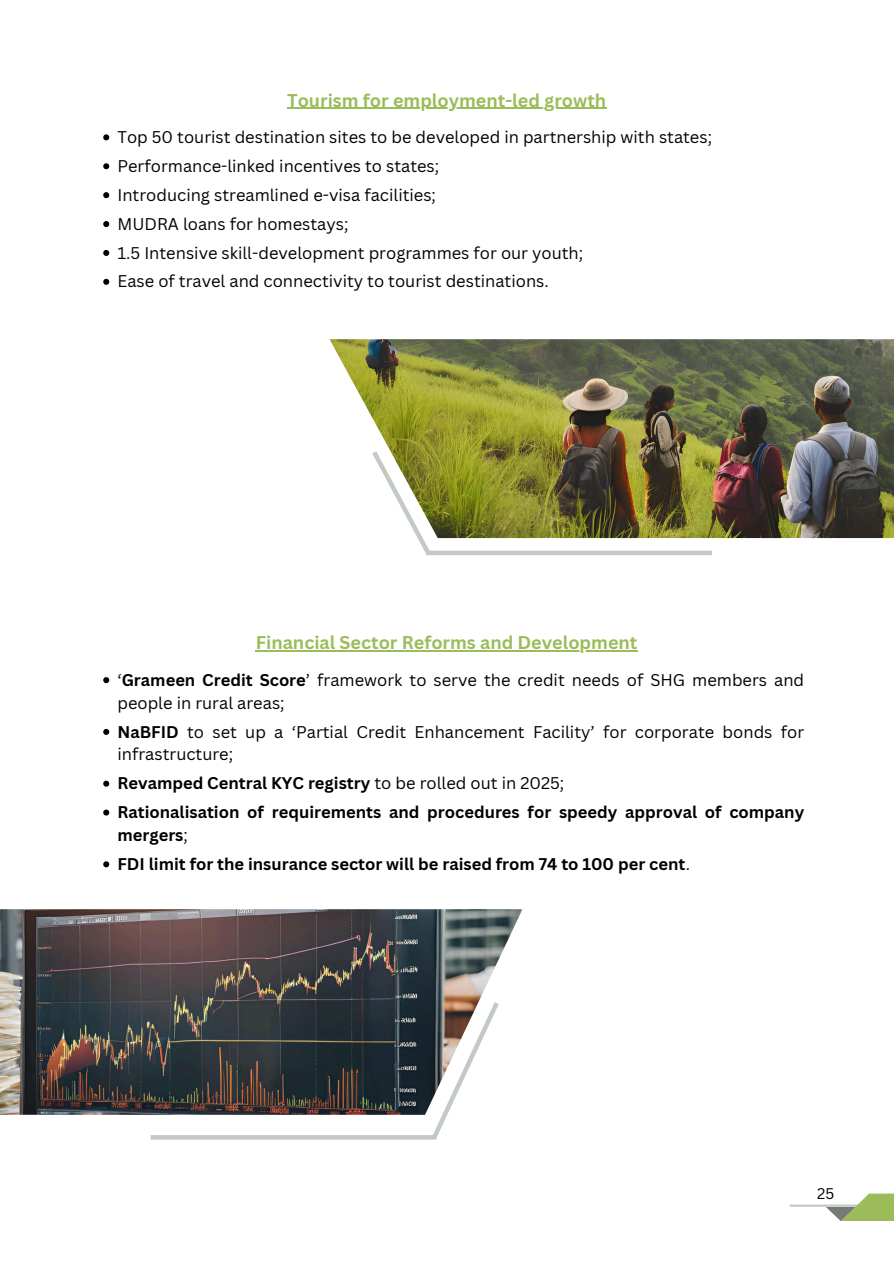
<style>
.page{position:relative;width:894px;height:1264px;background:#fff}
.page>*{position:absolute;margin:0;border:0;box-sizing:border-box;transform-origin:0 0}
.t1{font:700 18px "Canva Sans";color:#9bbc59}
.t2{font:16.5px/22.8px "Canva Sans";color:#000}
.t3{font:700 16.5px/22.8px "Canva Sans";color:#000}
.t4{font:15px "Canva Sans";color:#000}
.s1{font-weight:700}
.s2{font-weight:400}
</style>
<div class="page">
<hr style="left:789px;top:1204px;width:104px;height:2px;background:#c2cac2">
<svg style="left:825px;top:1206px;width:15px;height:15px"></svg>
<svg style="left:840px;top:1193px;width:53px;height:28px"></svg>
<img style="left:0;top:909px;width:522px;height:205px">
<hr style="left:150px;top:1135px;width:286px;height:4px;background:#c2cac2">
<svg style="left:428px;top:997px;width:74px;height:143px"></svg>
<img style="left:329px;top:339px;width:564px;height:199px">
<div style="left:426px;top:550px;width:285px;height:5px;background:#c2cac2"></div>
<svg style="left:368px;top:446px;width:66px;height:110px"></svg>
<hr style="left:287px;top:108px;width:319px;height:1px;background:#9bbc59">
<svg style="left:103px;top:134px;width:6px;height:6px"></svg>
<svg style="left:103px;top:163px;width:6px;height:6px"></svg>
<svg style="left:103px;top:192px;width:6px;height:6px"></svg>
<svg style="left:103px;top:221px;width:6px;height:6px"></svg>
<svg style="left:103px;top:250px;width:6px;height:6px"></svg>
<svg style="left:103px;top:279px;width:6px;height:6px"></svg>
<hr style="left:256px;top:650px;width:381px;height:1px;background:#9bbc59">
<svg style="left:103px;top:677px;width:6px;height:6px"></svg>
<svg style="left:103px;top:729px;width:6px;height:6px"></svg>
<svg style="left:103px;top:780px;width:6px;height:6px"></svg>
<svg style="left:103px;top:809px;width:6px;height:6px"></svg>
<svg style="left:103px;top:861px;width:6px;height:6px"></svg>
<p class="t1" style="left:287px;top:87px;width:320px">Tourism for employment-led growth</p>
<p class="t2" style="left:117px;top:125px;width:596px">Top 50 tourist destination sites to be developed in partnership with states;</p>
<p class="t2" style="left:117px;top:154px;width:323px">Performance-linked incentives to states;</p>
<p class="t2" style="left:117px;top:183px;width:320px">Introducing streamlined e-visa facilities;</p>
<p class="t2" style="left:117px;top:212px;width:232px">MUDRA loans for homestays;</p>
<p class="t2" style="left:117px;top:241px;width:467px">1.5 Intensive skill-development programmes for our youth;</p>
<p class="t2" style="left:117px;top:270px;width:433px">Ease of travel and connectivity to tourist destinations.</p>
<p class="t1" style="left:256px;top:630px;width:383px">Financial Sector Reforms and Development</p>
<h1 class="t2" style="left:117px;top:668px;width:688px">‘<span class="s1">Grameen Credit Score</span>’ framework to serve the credit needs of SHG members and people in rural areas;</h1>
<p class="t2" style="left:117px;top:719px;width:688px"><span class="s1">NaBFID</span> to set up a ‘Partial Credit Enhancement Facility’ for corporate bonds for infrastructure;</p>
<p class="t3" style="left:117px;top:771px;width:448px">Revamped Central KYC registry <span class="s2">to be rolled out in 2025;</span></p>
<p class="t3" style="left:117px;top:800px;width:688px">Rationalisation of requirements and procedures for speedy approval of company mergers<span class="s2">;</span></p>
<p class="t3" style="left:117px;top:852px;width:574px">FDI limit for the insurance sector will be raised from 74 to 100 per cent<span class="s2">.</span></p>
<p class="t4" style="left:816px;top:1183px;width:19px">25</p>
</div>
